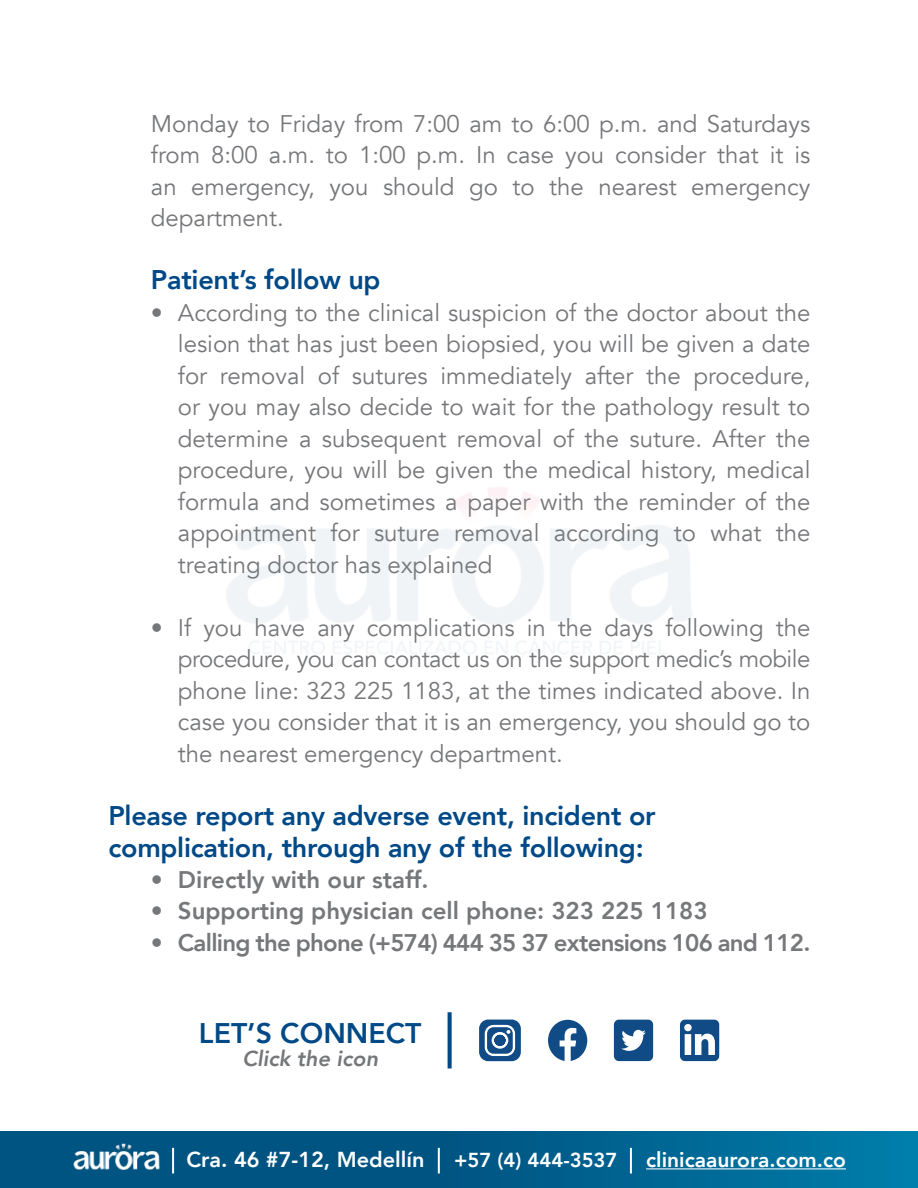
<style>
.page{position:relative;width:918px;height:1188px;background:#fff}
.page>*{position:absolute;margin:0;border:0;box-sizing:border-box;transform-origin:0 0}
.t1{font:800 28.35px "Avenir";color:#004987}
.t2{font:800 27px/31.5px "Avenir";letter-spacing:-.01em;color:#004987}
.t3{font:24px/31.5px "Avenir";color:#76777a;text-align:justify}
.t4{font:800 24px "Avenir";color:#76777a}
.t5{font:800 24px "Avenir";letter-spacing:-.03em;color:#76777a}
.t6{font:800 21.6px "Avenir";color:#fff}
.t7{font:italic 800 21.6px "Avenir";color:#76777a}
.t8{font:800 21px "Avenir";color:#fff}
.t9{font:800 20.25px "Avenir";color:#fff}
</style>
<div class="page">
<div style="left:0;top:1131px;width:918px;height:57px;background:linear-gradient(to right,#004977,#0375a2)"></div>
<hr style="left:630px;top:1148px;width:2px;height:25px;background:#fff">
<hr style="left:438px;top:1148px;width:2px;height:25px;background:#fff">
<hr style="left:172px;top:1148px;width:2px;height:25px;background:#fff">
<img style="left:72px;top:1143px;width:88px;height:27px">
<hr style="left:646px;top:1168px;width:200px;height:1px;background:#fff">
<svg style="left:680px;top:1020px;width:39px;height:41px"></svg>
<svg style="left:614px;top:1020px;width:39px;height:41px"></svg>
<svg style="left:548px;top:1020px;width:39px;height:41px"></svg>
<svg style="left:448px;top:1012px;width:4px;height:56px"></svg>
<svg style="left:479px;top:1020px;width:42px;height:41px"></svg>
<p class="t3" style="left:151px;top:108px;width:661px">Monday to Friday from 7:00 am to 6:00 p.m. and Saturdays from 8:00 a.m. to 1:00 p.m. In case you consider that it is an emergency, you should go to the nearest emergency department.</p>
<p class="t2" style="left:151px;top:264px;width:231px">Patient’s follow up</p>
<p class="t3" style="left:178px;top:297px;width:634px;text-indent:-27px">• According to the clinical suspicion of the doctor about the lesion that has just been biopsied, you will be given a date for removal of sutures immediately after the procedure, or you may also decide to wait for the pathology result to determine a subsequent removal of the suture. After the procedure, you will be given the medical history, medical formula and sometimes a paper with the reminder of the appointment for suture removal according to what the treating doctor has explained</p>
<p class="t3" style="left:178px;top:612px;width:634px;text-indent:-27px">• If you have any complications in the days following the procedure, you can contact us on the support medic’s mobile phone line: 323 225 1183, at the times indicated above. In case you consider that it is an emergency, you should go to the nearest emergency department.</p>
<p class="t2" style="left:108px;top:800px;width:549px">Please report any adverse event, incident or complication, through any of the following:</p>
<p class="t4" style="left:151px;top:861px;width:279px">• Directly with our staff.</p>
<p class="t4" style="left:151px;top:892px;width:558px">• Supporting physician cell phone: 323 225 1183</p>
<p class="t5" style="left:151px;top:924px;width:661px">• Calling the phone (+574) 444 35 37 extensions 106 and 112.</p>
<p class="t1" style="left:199px;top:1011px;width:224px">LET’S CONNECT</p>
<p class="t7" style="left:242px;top:1046px;width:137px">Click the icon</p>
<p class="t6" style="left:186px;top:1143px;width:239px">Cra. 46 #7-12, Medellín</p>
<p class="t9" style="left:454px;top:1144px;width:165px">+57 (4) 444-3537</p>
<p class="t8" style="left:646px;top:1144px;width:201px">clinicaaurora.com.co</p>
</div>
